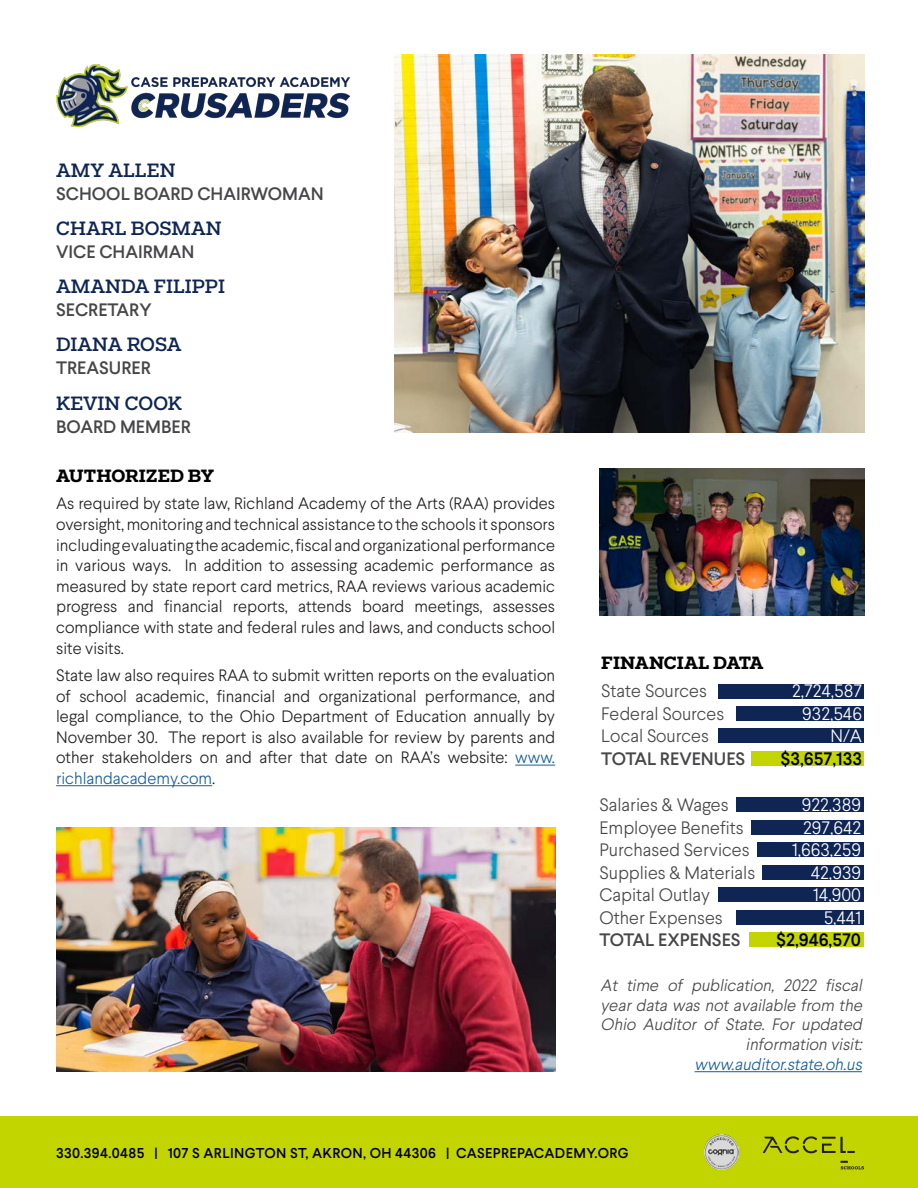
<style>
.page{position:relative;width:918px;height:1188px;background:#fff}
.page>*{position:absolute;margin:0;border:0;box-sizing:border-box;transform-origin:0 0}
.t1{font:500 19.5px "Fakt Slab";color:#0f2554}
.t2{font:300 18px "Larsseit";color:#47474a}
.t3{font:500 18px "Larsseit";color:#47474a}
.t4{font:300 18px "Larsseit";color:#fff}
.t5{font:700 18px "Fakt Slab";color:#000}
.t6{font:500 18px "Larsseit";color:#000}
.t7{font:300 16.5px/20.5px "Larsseit";color:#231f20;text-align:justify}
.t8{font:italic 300 16.5px/19.8px "Larsseit";color:#47474a;text-align:right}
.t9{font:italic 300 16.5px "Larsseit";color:#175d9e}
.t10{font:500 14.25px "Larsseit";letter-spacing:.025em;color:#000}
.s1{color:#175d9e}
</style>
<div class="page">
<div style="left:0;top:1117px;width:918px;height:71px;background:#c2d501"></div>
<img style="left:394px;top:54px;width:471px;height:379px">
<hr style="left:515px;top:765px;width:40px;height:1px;background:#175d9e">
<hr style="left:56px;top:785px;width:156px;height:1px;background:#175d9e">
<div style="left:762px;top:865px;width:102px;height:15px;background:#0f2554"></div>
<div style="left:718px;top:887px;width:146px;height:15px;background:#0f2554"></div>
<div style="left:736px;top:910px;width:128px;height:15px;background:#0f2554"></div>
<div style="left:718px;top:684px;width:146px;height:14px;background:#0f2554"></div>
<div style="left:736px;top:706px;width:128px;height:15px;background:#0f2554"></div>
<div style="left:718px;top:729px;width:146px;height:14px;background:#0f2554"></div>
<div style="left:752px;top:751px;width:112px;height:15px;background:#c2d501"></div>
<hr style="left:695px;top:1071px;width:167px;height:1px;background:#175d9e">
<div style="left:736px;top:798px;width:128px;height:14px;background:#0f2554"></div>
<div style="left:751px;top:820px;width:113px;height:15px;background:#0f2554"></div>
<div style="left:758px;top:843px;width:106px;height:14px;background:#0f2554"></div>
<div style="left:749px;top:932px;width:115px;height:15px;background:#c2d501"></div>
<img style="left:56px;top:64px;width:294px;height:63px">
<img style="left:600px;top:469px;width:265px;height:147px">
<svg style="left:763px;top:1136px;width:92px;height:17px"></svg>
<svg style="left:840px;top:1161px;width:24px;height:8px"></svg>
<img style="left:704px;top:1135px;width:35px;height:34px">
<img style="left:56px;top:827px;width:499px;height:244px">
<p class="t1" style="left:56px;top:157px;width:121px">AMY ALLEN</p>
<p class="t3" style="left:56px;top:182px;width:269px">SCHOOL BOARD CHAIRWOMAN</p>
<p class="t1" style="left:56px;top:215px;width:167px">CHARL BOSMAN</p>
<p class="t3" style="left:56px;top:240px;width:140px">VICE CHAIRMAN</p>
<p class="t1" style="left:56px;top:273px;width:170px">AMANDA FILIPPI</p>
<p class="t3" style="left:56px;top:298px;width:97px">SECRETARY</p>
<p class="t1" style="left:56px;top:332px;width:127px">DIANA ROSA</p>
<p class="t3" style="left:56px;top:357px;width:96px">TREASURER</p>
<p class="t1" style="left:56px;top:390px;width:127px">KEVIN COOK</p>
<p class="t3" style="left:56px;top:415px;width:136px">BOARD MEMBER</p>
<p class="t5" style="left:56px;top:464px;width:160px">AUTHORIZED BY</p>
<p class="t7" style="left:56px;top:493px;width:501px">As required by state law, Richland Academy of the Arts (RAA) provides oversight, monitoring and technical assistance to the schools it sponsors including evaluating the academic, fiscal and organizational performance in various ways. In addition to assessing academic performance as measured by state report card metrics, RAA reviews various academic progress and financial reports, attends board meetings, assesses compliance with state and federal rules and laws, and conducts school site visits.</p>
<p class="t7" style="left:56px;top:665px;width:501px">State law also requires RAA to submit written reports on the evaluation of school academic, financial and organizational performance, and legal compliance, to the Ohio Department of Education annually by November 30. The report is also available for review by parents and other stakeholders on and after that date on RAA’s website: <span class="s1">www. richlandacademy.com</span>.</p>
<p class="t5" style="left:601px;top:651px;width:164px">FINANCIAL DATA</p>
<p class="t2" style="left:601px;top:680px;width:107px">State Sources</p>
<p class="t4" style="left:792px;top:680px;width:71px">2,724,587</p>
<p class="t2" style="left:601px;top:702px;width:125px">Federal Sources</p>
<p class="t4" style="left:802px;top:702px;width:61px">932,546</p>
<p class="t2" style="left:601px;top:725px;width:109px">Local Sources</p>
<p class="t4" style="left:830px;top:725px;width:33px">N/A</p>
<p class="t3" style="left:601px;top:747px;width:146px">TOTAL REVENUES</p>
<p class="t6" style="left:781px;top:747px;width:83px">$3,657,133</p>
<p class="t2" style="left:600px;top:794px;width:131px">Salaries &amp; Wages</p>
<p class="t4" style="left:802px;top:794px;width:61px">922,389</p>
<p class="t2" style="left:600px;top:816px;width:146px">Employee Benefits</p>
<p class="t4" style="left:803px;top:816px;width:60px">297,642</p>
<p class="t2" style="left:600px;top:839px;width:152px">Purchased Services</p>
<p class="t4" style="left:792px;top:839px;width:71px">1,663,259</p>
<p class="t2" style="left:600px;top:861px;width:157px">Supplies &amp; Materials</p>
<p class="t4" style="left:811px;top:861px;width:52px">42,939</p>
<p class="t2" style="left:600px;top:884px;width:112px">Capital Outlay</p>
<p class="t4" style="left:813px;top:884px;width:49px">14,900</p>
<p class="t2" style="left:600px;top:906px;width:125px">Other Expenses</p>
<p class="t4" style="left:824px;top:906px;width:39px">5,441</p>
<p class="t3" style="left:600px;top:928px;width:143px">TOTAL EXPENSES</p>
<p class="t6" style="left:776px;top:928px;width:86px">$2,946,570</p>
<p class="t8" style="left:601px;top:975px;width:267px">At time of publication, 2022 fiscal year data was not available from the<br>Ohio Auditor of State. For updated information visit:</p>
<p class="t9" style="left:695px;top:1054px;width:173px">www.auditor.state.oh.us</p>
<p class="t10" style="left:56px;top:1144px;width:574px">330.394.0485 | 107 S ARLINGTON ST, AKRON, OH 44306 | CASEPREPACADEMY.ORG</p>
</div>
